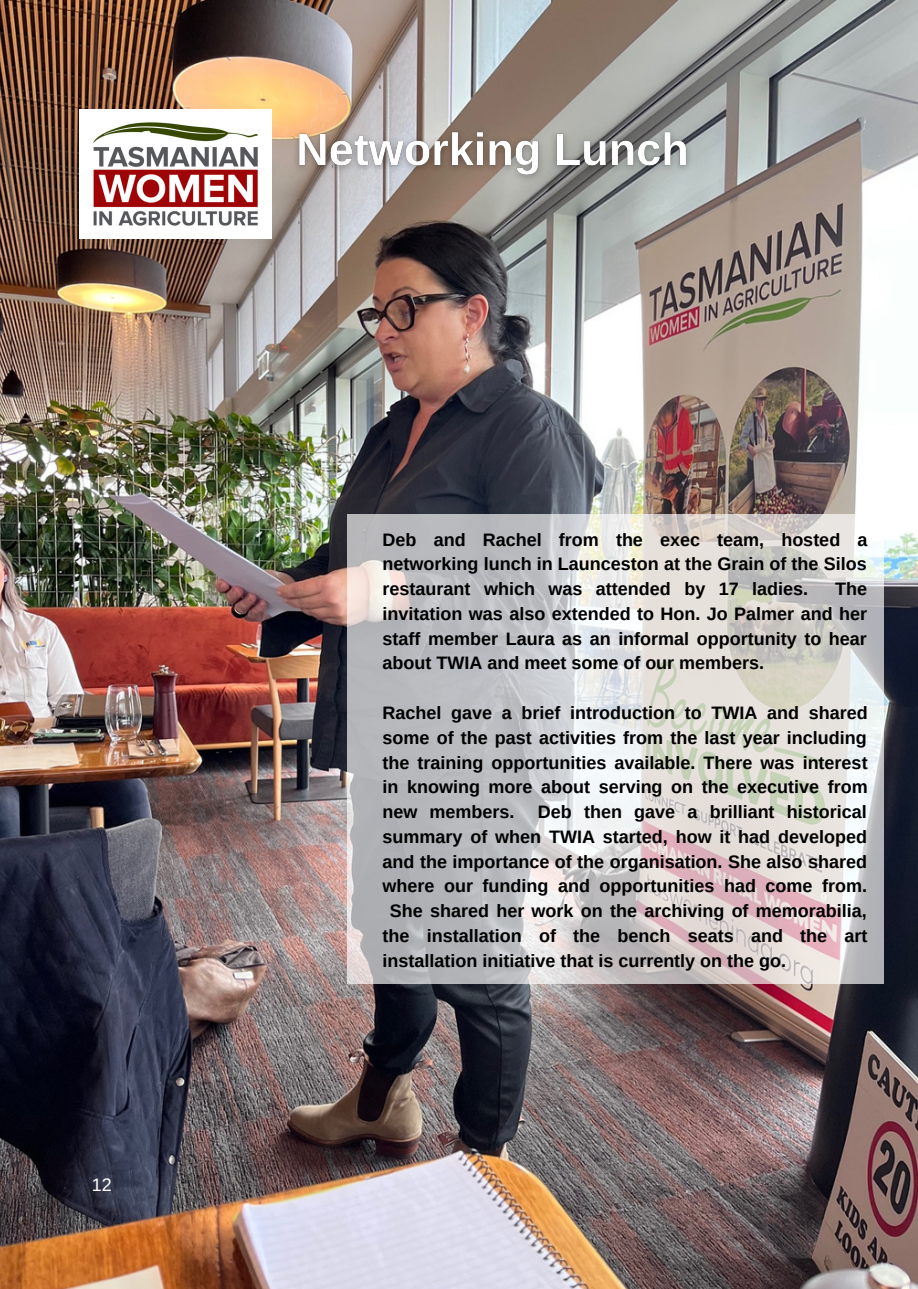
<style>
.page{position:relative;width:918px;height:1289px;background:#fff}
.page>*{position:absolute;margin:0;border:0;box-sizing:border-box;transform-origin:0 0}
.t1{font:700 18px/24.8px "Arimo";color:#000;text-align:justify}
.t2{font:18px "Arimo";color:#fff}
.t3{font:10.95px "Arimo";color:#fff}
</style>
<div class="page">
<img style="left:0;top:0;width:918px;height:1288px">
<img style="left:80px;top:109px;width:192px;height:130px">
<svg style="left:348px;top:514px;width:535px;height:469px;background:#d0cecd"></svg>
<img style="left:122px;top:116px;width:579px;height:199px">
<p class="t2" style="left:92px;top:1174px;width:22px">12</p>
<p class="t1" style="left:383px;top:527px;width:486px">Deb and Rachel from the exec team, hosted a networking lunch in Launceston at the Grain of the Silos restaurant which was attended by 17 ladies.</p>
<p class="t1" style="left:383px;top:576px;width:486px;text-indent:453px">The invitation was also extended to Hon. Jo Palmer and her staff member Laura as an informal opportunity to hear about TWIA and meet some of our members.</p>
<p class="t1" style="left:383px;top:700px;width:487px">Rachel gave a brief introduction to TWIA and shared some of the past activities from the last year including the training opportunities available. There was interest in knowing more about serving on the executive from new members.</p>
<p class="t1" style="left:538px;top:799px;width:330px">Deb then gave a brilliant historical</p>
<p class="t1" style="left:383px;top:824px;width:486px">summary of when TWIA started, how it had developed</p>
<p class="t1" style="left:383px;top:848px;width:486px">and the importance of the organisation. She also shared</p>
<p class="t1" style="left:383px;top:873px;width:486px">where our funding and opportunities had come from.</p>
<p class="t1" style="left:390px;top:898px;width:479px">She shared her work on the archiving of memorabilia,</p>
<p class="t1" style="left:383px;top:923px;width:486px">the installation of the bench seats and the art</p>
<p class="t1" style="left:383px;top:947px;width:405px">installation initiative that is currently on the go.</p>
<p class="t3" style="left:821px;top:890px;width:8px">9</p>
</div>
